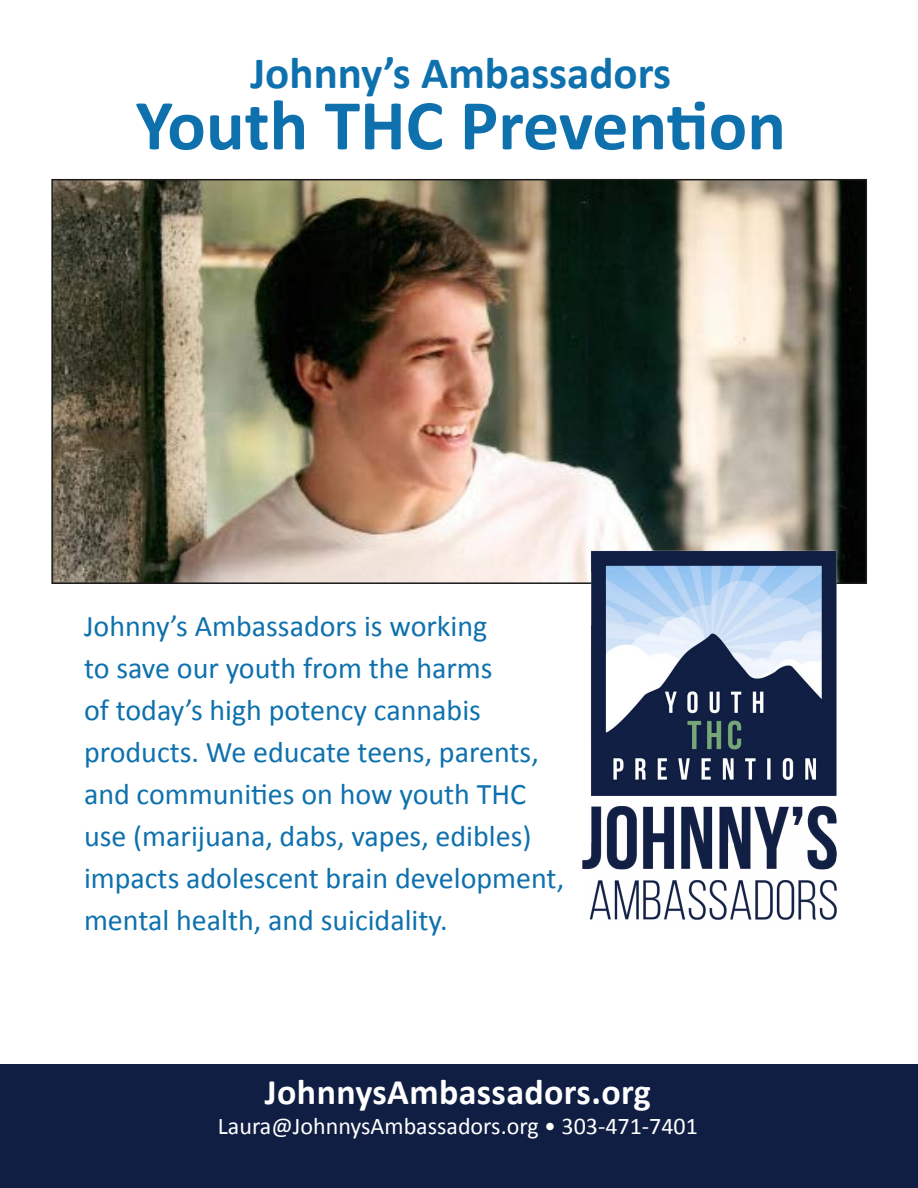
<style>
.page{position:relative;width:918px;height:1188px;background:#fff}
.page>*{position:absolute;margin:0;border:0;box-sizing:border-box;transform-origin:0 0}
.t1{font:700 72px "Calibri";color:#0e71ad}
.t2{font:700 45px "Calibri";color:#0e71ad}
.t3{font:700 36px "Calibri";letter-spacing:.01em;color:#fff}
.t4{font:30px/42px "Calibri";color:#0e71ad}
.t5{font:24px "Calibri";color:#fff}
</style>
<div class="page">
<div style="left:0;top:1064px;width:918px;height:124px;background:#101e43"></div>
<img style="left:54px;top:182px;width:810px;height:399px">
<img style="left:573px;top:537px;width:281px;height:383px">
<h2 class="t2" style="left:250px;top:45px;width:422px">Johnny’s Ambassadors</h2>
<h1 class="t1" style="left:136px;top:81px;width:652px">Youth THC Prevention</h1>
<p class="t4" style="left:84px;top:604px;width:482px">Johnny’s Ambassadors is working<br>to save our youth from the harms<br>of today’s high potency cannabis products. We educate teens, parents, and communities on how youth THC use (marijuana, dabs, vapes, edibles) impacts adolescent brain development, mental health, and suicidality.</p>
<p class="t3" style="left:265px;top:1070px;width:387px">JohnnysAmbassadors.org</p>
<p class="t5" style="left:218px;top:1112px;width:482px">Laura@JohnnysAmbassadors.org • 303-471-7401</p>
</div>
